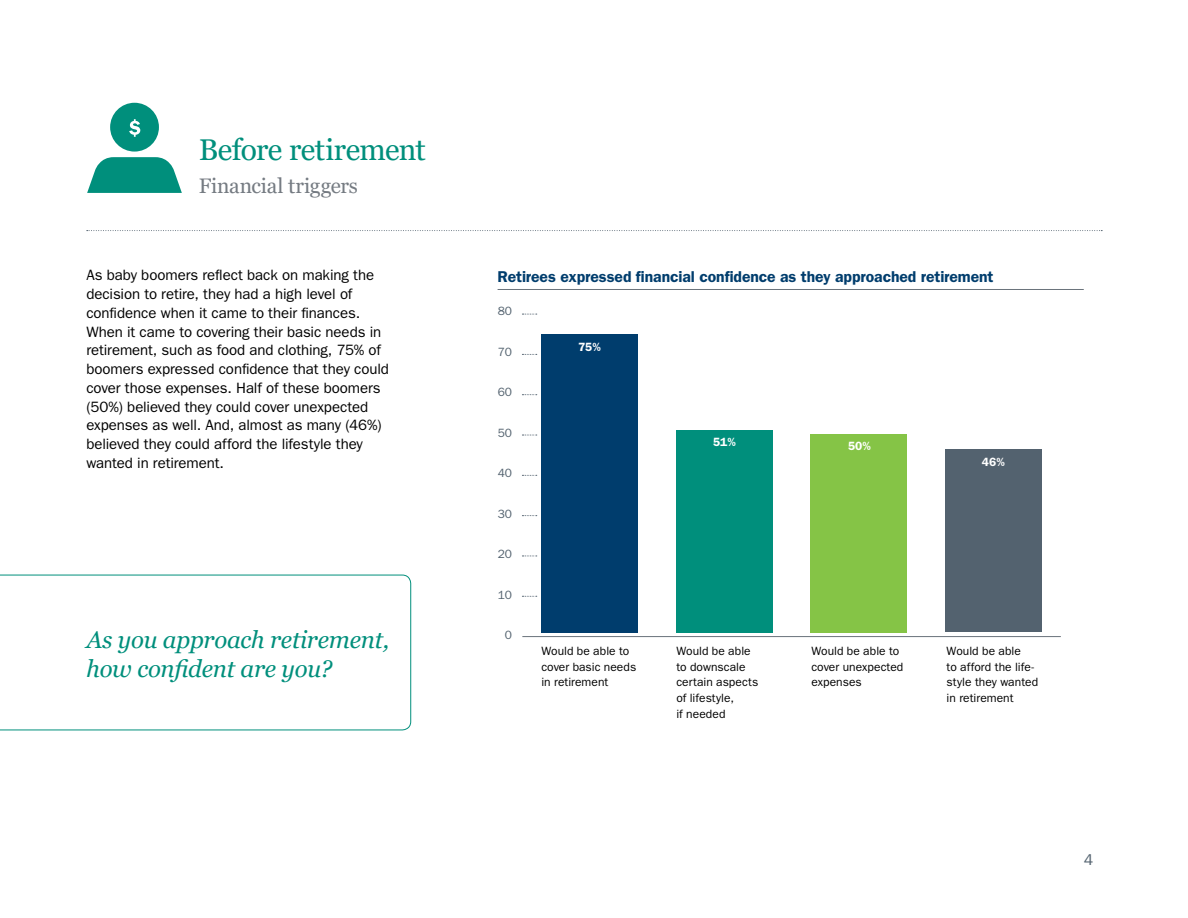
<style>
.page{position:relative;width:1188px;height:918px;background:#fff}
.page>*{position:absolute;margin:0;border:0;box-sizing:border-box;transform-origin:0 0}
.t1{font:30px "Georgia Pro";letter-spacing:-.015em;color:#008f7c}
.t2{font:italic 24px/28.5px "Georgia Pro";letter-spacing:-.01em;color:#008f7c}
.t3{font:21px "Georgia Pro";letter-spacing:-.01em;color:#757b82}
.t4{font:600 15.75px "ITC Franklin Gothic Std";letter-spacing:-.005em;color:#003d6d}
.t5{font:15.75px "ITC Franklin Gothic Std";color:#53626f}
.t6{font:15px/18.8px "ITC Franklin Gothic Std";letter-spacing:-.005em;color:#000}
.t7{font:12px/15.8px "ITC Franklin Gothic Std";letter-spacing:.005em;color:#000}
.t8{font:12px "ITC Franklin Gothic Std";color:#53626f}
.t9{font:600 12px "ITC Franklin Gothic Std";color:#fff}
</style>
<div class="page">
<svg style="left:0;top:574px;width:411px;height:157px"></svg>
<hr style="left:498px;top:289px;width:586px;height:1px;background:#6a737b">
<svg style="left:87px;top:230px;width:1015px;height:1px"></svg>
<svg style="left:87px;top:103px;width:95px;height:90px"></svg>
<hr style="left:522px;top:636px;width:539px;height:1px;background:#6a737b">
<svg style="left:522px;top:596px;width:15px;height:1px"></svg>
<svg style="left:522px;top:556px;width:15px;height:1px"></svg>
<svg style="left:522px;top:515px;width:15px;height:1px"></svg>
<svg style="left:522px;top:475px;width:15px;height:1px"></svg>
<svg style="left:522px;top:435px;width:15px;height:1px"></svg>
<svg style="left:522px;top:394px;width:15px;height:1px"></svg>
<svg style="left:522px;top:354px;width:15px;height:1px"></svg>
<svg style="left:522px;top:314px;width:15px;height:1px"></svg>
<div style="left:541px;top:334px;width:97px;height:298px;background:#003d6d"></div>
<div style="left:676px;top:430px;width:97px;height:202px;background:#008f7c"></div>
<div style="left:810px;top:434px;width:97px;height:198px;background:#85c446"></div>
<div style="left:945px;top:450px;width:97px;height:182px;background:#53626f"></div>
<h1 class="t1" style="left:199px;top:132px;width:229px">Before retirement</h1>
<h3 class="t3" style="left:199px;top:174px;width:161px">Financial triggers</h3>
<p class="t6" style="left:86px;top:266px;width:304px">As baby boomers reflect back on making the decision to retire, they had a high level of confidence when it came to their finances.<br>When it came to covering their basic needs in retirement, such as food and clothing, 75% of boomers expressed confidence that they could cover those expenses. Half of these boomers (50%) believed they could cover unexpected expenses as well. And, almost as many (46%) believed they could afford the lifestyle they wanted in retirement.</p>
<h2 class="t2" style="left:86px;top:626px;width:304px">As you approach retirement, how confident are you?</h2>
<p class="t4" style="left:498px;top:268px;width:498px">Retirees expressed financial confidence as they approached retirement</p>
<p class="t8" style="left:498px;top:304px;width:16px">80</p>
<p class="t8" style="left:498px;top:345px;width:16px">70</p>
<p class="t8" style="left:498px;top:385px;width:16px">60</p>
<p class="t8" style="left:498px;top:426px;width:16px">50</p>
<p class="t8" style="left:498px;top:466px;width:16px">40</p>
<p class="t8" style="left:498px;top:507px;width:16px">30</p>
<p class="t8" style="left:498px;top:547px;width:16px">20</p>
<p class="t8" style="left:498px;top:588px;width:16px">10</p>
<p class="t8" style="left:505px;top:628px;width:9px">0</p>
<p class="t9" style="left:578px;top:339px;width:24px">75%</p>
<p class="t9" style="left:713px;top:435px;width:24px">51%</p>
<p class="t9" style="left:848px;top:438px;width:24px">50%</p>
<p class="t9" style="left:982px;top:455px;width:24px">46%</p>
<p class="t7" style="left:541px;top:643px;width:96px">Would be able to cover basic needs in retirement</p>
<p class="t7" style="left:676px;top:643px;width:83px">Would be able to downscale certain aspects of lifestyle,<br>if needed</p>
<p class="t7" style="left:811px;top:643px;width:94px">Would be able to cover unexpected expenses</p>
<p class="t7" style="left:947px;top:643px;width:93px">Would be able<br>to afford the life&shy;style they wanted in retirement</p>
<p class="t5" style="left:1084px;top:851px;width:11px">4</p>
</div>
